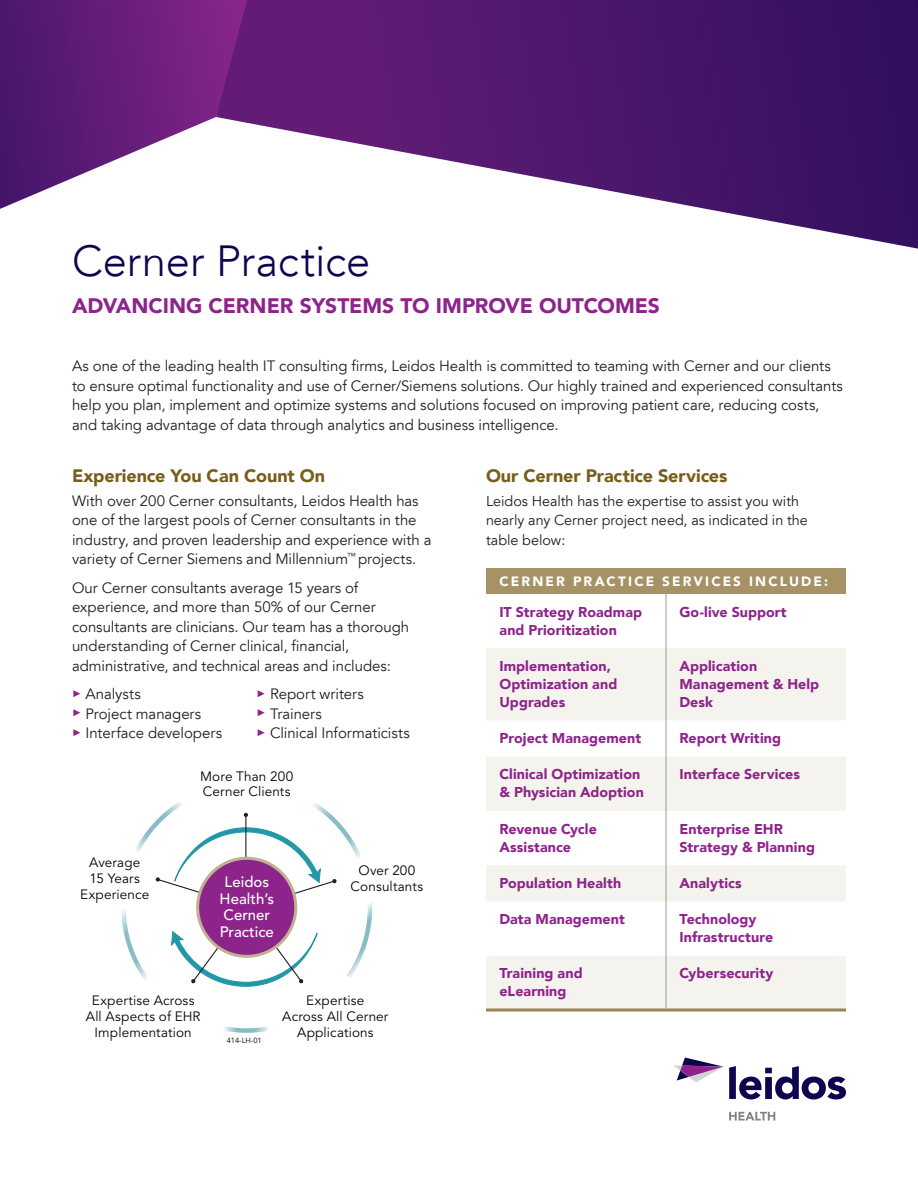
<style>
.page{position:relative;width:918px;height:1188px;background:#fff}
.page>*{position:absolute;margin:0;border:0;box-sizing:border-box;transform-origin:0 0}
.HEADLINE{font:300 43.5px "Avenir LT";color:#0d054e}
.SUBTITLE{font:900 21px "Avenir LT";letter-spacing:-.005em;color:#8d248b}
.SUBHEADS-Yellow{font:900 18px "Avenir LT";letter-spacing:-.01em;color:#775e1b}
.BODY_COPY{font:15px/19.5px "Avenir LT";letter-spacing:-.005em;color:#231f20}
.t1{font:500 15px/16.5px "Avenir LT Std";color:#fff;text-align:center}
.BODY_COPY-2{font:14.4px/19.5px "Avenir LT";color:#231f20}
.BODY_COPY-3{font:900 14.25px/18px "Avenir LT";letter-spacing:.005em;color:#8d248b}
.t2{font:13.5px/15.8px "Avenir LT Std";letter-spacing:.01em;color:#040503;text-align:center}
.BODY_COPY-4{font:900 13.5px "Avenir LT";letter-spacing:.16em;color:#fff}
.t3{font:7.5px "Avenir LT";color:#231f20}
.s1{font-family:"Arial";font-size:9.75px;color:#8d248b}
</style>
<div class="page">
<svg style="left:729px;top:1066px;width:117px;height:33px"></svg>
<svg style="left:673px;top:1058px;width:50px;height:24px"></svg>
<svg style="left:729px;top:1112px;width:46px;height:9px"></svg>
<svg style="left:0;top:0;width:216px;height:209px"></svg>
<svg style="left:216px;top:0;width:702px;height:249px"></svg>
<div style="left:486px;top:569px;width:360px;height:25px;background:#a69264"></div>
<svg style="left:486px;top:648px;width:360px;height:360px;fill:#f5f3ed"></svg>
<hr style="left:666px;top:594px;width:1px;height:54px;background:#9e9893">
<hr style="left:666px;top:648px;width:1px;height:72px;background:#9e9893">
<hr style="left:666px;top:720px;width:1px;height:37px;background:#9e9893">
<hr style="left:666px;top:757px;width:1px;height:54px;background:#9e9893">
<hr style="left:666px;top:811px;width:1px;height:54px;background:#9e9893">
<hr style="left:666px;top:865px;width:1px;height:36px;background:#9e9893">
<hr style="left:666px;top:901px;width:1px;height:55px;background:#9e9893">
<hr style="left:666px;top:956px;width:1px;height:52px;background:#9e9893">
<hr style="left:486px;top:1008px;width:180px;height:3px;background:#9a8451">
<hr style="left:666px;top:1008px;width:180px;height:3px;background:#9a8451">
<svg style="left:224px;top:1026px;width:44px;height:7px"></svg>
<svg style="left:121px;top:802px;width:252px;height:185px"></svg>
<div style="left:198px;top:858px;width:98px;height:98px;background:#8d248b;border-radius:50%"></div>
<div style="left:196px;top:857px;width:101px;height:101px;border:3px solid #c2b08e;border-radius:50%"></div>
<p class="HEADLINE" style="left:72px;top:235px;width:300px">Cerner Practice</p>
<p class="SUBTITLE" style="left:72px;top:293px;width:590px">ADVANCING CERNER SYSTEMS TO IMPROVE OUTCOMES</p>
<p class="BODY_COPY" style="left:72px;top:357px;width:773px">As one of the leading health IT consulting firms, Leidos Health is committed to teaming with Cerner and our clients to ensure optimal functionality and use of Cerner/Siemens solutions. Our highly trained and experienced consultants help you plan, implement and optimize systems and solutions focused on improving patient care, reducing costs, and taking advantage of data through analytics and business intelligence.</p>
<p class="SUBHEADS-Yellow" style="left:72px;top:464px;width:255px">Experience You Can Count On</p>
<p class="BODY_COPY" style="left:72px;top:491px;width:361px">With over 200 Cerner consultants, Leidos Health has one of the largest pools of Cerner consultants in the industry, and proven leadership and experience with a variety of Cerner Siemens and Millennium<sup>™</sup> projects.</p>
<p class="BODY_COPY" style="left:72px;top:578px;width:339px">Our Cerner consultants average 15 years of experience, and more than 50% of our Cerner consultants are clinicians. Our team has a thorough understanding of Cerner clinical, financial, administrative, and technical areas and includes:</p>
<p class="BODY_COPY" style="left:72px;top:685px;width:70px"><span class="s1">►</span> Analysts</p>
<p class="BODY_COPY" style="left:72px;top:704px;width:131px"><span class="s1">►</span> Project managers</p>
<p class="BODY_COPY" style="left:72px;top:724px;width:152px"><span class="s1">►</span> Interface developers</p>
<p class="BODY_COPY" style="left:256px;top:685px;width:109px"><span class="s1">►</span> Report writers</p>
<p class="BODY_COPY" style="left:256px;top:704px;width:67px"><span class="s1">►</span> Trainers</p>
<p class="BODY_COPY" style="left:256px;top:724px;width:155px"><span class="s1">►</span> Clinical Informaticists</p>
<p class="t2" style="left:80px;top:855px;width:70px">Average<br>15 Years<br>Experience</p>
<p class="t2" style="left:200px;top:769px;width:95px;text-align:left">More Than 200<br>Cerner Clients</p>
<p class="t1" style="left:220px;top:874px;width:56px">Leidos<br>Health’s<br>Cerner<br>Practice</p>
<p class="t2" style="left:351px;top:863px;width:74px">Over 200<br>Consultants</p>
<p class="t2" style="left:86px;top:993px;width:116px">Expertise Across<br>All Aspects of EHR<br>Implementation</p>
<p class="t2" style="left:282px;top:993px;width:108px">Expertise<br>Across All Cerner<br>Applications</p>
<p class="t3" style="left:227px;top:1036px;width:37px">414-LH-01</p>
<p class="SUBHEADS-Yellow" style="left:486px;top:464px;width:243px">Our Cerner Practice Services</p>
<p class="BODY_COPY-2" style="left:486px;top:491px;width:323px">Leidos Health has the expertise to assist you with nearly any Cerner project need, as indicated in the table below:</p>
<p class="BODY_COPY-4" style="left:500px;top:573px;width:330px">CERNER PRACTICE SERVICES INCLUDE:</p>
<p class="BODY_COPY-3" style="left:500px;top:603px;width:144px">IT Strategy Roadmap and Prioritization</p>
<p class="BODY_COPY-3" style="left:680px;top:603px;width:109px">Go-live Support</p>
<p class="BODY_COPY-3" style="left:500px;top:657px;width:119px">Implementation,<br>Optimization and<br>Upgrades</p>
<p class="BODY_COPY-3" style="left:680px;top:657px;width:141px">Application<br>Management &amp; Help<br>Desk</p>
<p class="BODY_COPY-3" style="left:500px;top:729px;width:143px">Project Management</p>
<p class="BODY_COPY-3" style="left:680px;top:729px;width:103px">Report Writing</p>
<p class="BODY_COPY-3" style="left:500px;top:765px;width:146px">Clinical Optimization &amp; Physician Adoption</p>
<p class="BODY_COPY-3" style="left:680px;top:765px;width:122px">Interface Services</p>
<p class="BODY_COPY-3" style="left:500px;top:820px;width:99px">Revenue Cycle<br>Assistance</p>
<p class="BODY_COPY-3" style="left:680px;top:820px;width:137px">Enterprise EHR<br>Strategy &amp; Planning</p>
<p class="BODY_COPY-3" style="left:500px;top:874px;width:123px">Population Health</p>
<p class="BODY_COPY-3" style="left:680px;top:874px;width:64px">Analytics</p>
<p class="BODY_COPY-3" style="left:500px;top:910px;width:127px">Data Management</p>
<p class="BODY_COPY-3" style="left:680px;top:910px;width:95px">Technology<br>Infrastructure</p>
<p class="BODY_COPY-3" style="left:500px;top:964px;width:85px">Training and eLearning</p>
<p class="BODY_COPY-3" style="left:680px;top:964px;width:95px">Cybersecurity</p>
</div>
